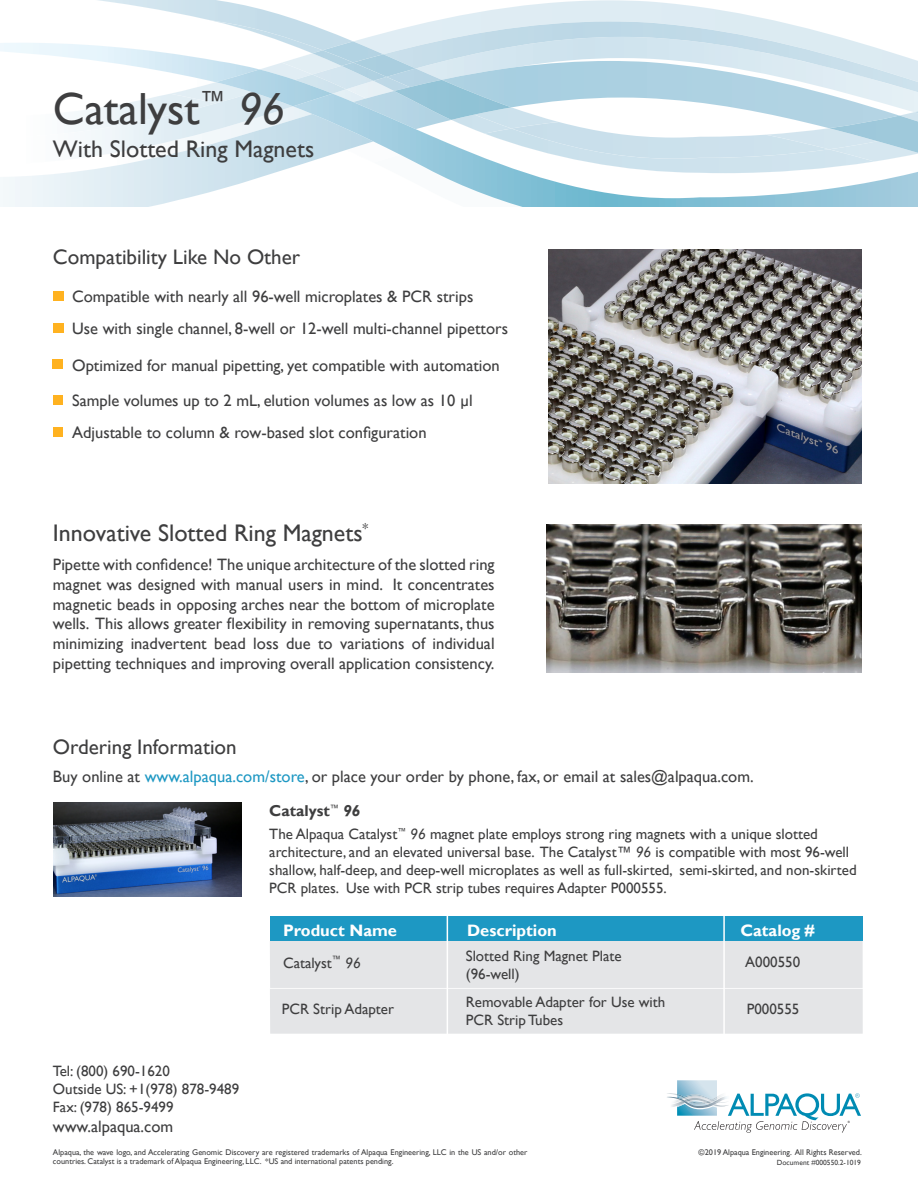
<style>
.page{position:relative;width:918px;height:1188px;background:#fff}
.page>*{position:absolute;margin:0;border:0;box-sizing:border-box;transform-origin:0 0}
.t1{font:45px "Gill Sans";color:#3e3e3f}
.t2{font:24px "Gill Sans";color:#3e3e3f}
.t3{font:21px "Gill Sans";color:#3e3e3f}
.t4{font:16.5px/19.8px "Gill Sans";color:#3e3e3f;text-align:justify}
.t5{font:700 16.5px "Gill Sans";color:#fff}
.t6{font:700 15.75px "Gill Sans";color:#3e3e3f}
.t7{font:15px/18px "Gill Sans";color:#3e3e3f}
.t8{font:8.25px/9.9px "Gill Sans";color:#3e3e3f}
.t9{font:7.5px "Gill Sans";color:#3e3e3f}
.t10{font:3px "Arial";color:#231f20}
.s1{font-style:italic}
.s2{color:#1e98c3}
</style>
<div class="page">
<img style="left:442px;top:75px;width:476px;height:5px">
<img style="left:216px;top:75px;width:117px;height:6px">
<img style="left:410px;top:75px;width:32px;height:5px">
<img style="left:387px;top:77px;width:23px;height:4px">
<svg style="left:0;top:81px;width:918px;height:126px"></svg>
<img style="left:829px;top:149px;width:45px;height:13px">
<img style="left:829px;top:153px;width:89px;height:8px">
<img style="left:394px;top:80px;width:524px;height:73px">
<img style="left:387px;top:75px;width:29px;height:2px">
<svg style="left:0;top:0;width:918px;height:75px"></svg>
<img style="left:341px;top:63px;width:46px;height:18px">
<svg style="left:667px;top:1080px;width:194px;height:53px"></svg>
<img style="left:53px;top:803px;width:189px;height:93px">
<img style="left:548px;top:249px;width:314px;height:235px">
<div style="left:53px;top:292px;width:10px;height:9px;background:#ffb220"></div>
<div style="left:52px;top:359px;width:10px;height:9px;background:#ffb220"></div>
<div style="left:53px;top:395px;width:10px;height:9px;background:#ffb220"></div>
<div style="left:53px;top:427px;width:10px;height:10px;background:#ffb220"></div>
<div style="left:53px;top:324px;width:10px;height:9px;background:#ffb220"></div>
<img style="left:547px;top:525px;width:315px;height:147px">
<div style="left:270px;top:916px;width:593px;height:25px;background:#1d98c3"></div>
<div style="left:270px;top:941px;width:593px;height:93px;background:#e4e5e7"></div>
<hr style="left:447px;top:909px;width:1px;height:147px;background:#fff">
<hr style="left:723px;top:909px;width:2px;height:147px;background:#fff">
<p class="t1" style="left:53px;top:83px;width:234px">Catalyst<sup>™</sup> <span class="s1">96</span></p>
<p class="t2" style="left:53px;top:135px;width:263px">With Slotted Ring Magnets</p>
<p class="t3" style="left:53px;top:244px;width:249px">Compatibility Like No Other</p>
<p class="t4" style="left:72px;top:287px;width:403px">Compatible with nearly all 96-well microplates &amp; PCR strips</p>
<p class="t4" style="left:72px;top:319px;width:437px">Use with single channel, 8-well or 12-well multi-channel pipettors</p>
<p class="t4" style="left:72px;top:355px;width:429px">Optimized for manual pipetting, yet compatible with automation</p>
<p class="t4" style="left:72px;top:391px;width:402px">Sample volumes up to 2 mL, elution volumes as low as 10 µl</p>
<p class="t4" style="left:72px;top:423px;width:356px">Adjustable to column &amp; row-based slot configuration</p>
<p class="t2" style="left:53px;top:519px;width:317px">Innovative Slotted Ring Magnets<sup>*</sup></p>
<p class="t4" style="left:53px;top:555px;width:443px">Pipette with confidence! The unique architecture of the slotted ring magnet was designed with manual users in mind. It concentrates magnetic beads in opposing arches near the bottom of microplate wells. This allows greater flexibility in removing supernatants, thus minimizing inadvertent bead loss due to variations of individual pipetting techniques and improving overall application consistency.</p>
<p class="t3" style="left:53px;top:735px;width:185px">Ordering Information</p>
<p class="t4" style="left:53px;top:767px;width:702px">Buy online at <span class="s2">www.alpaqua.com/store</span>, or place your order by phone, fax, or email at sales@alpaqua.com.</p>
<p class="t6" style="left:269px;top:801px;width:92px">Catalyst<sup>™</sup> <span class="s1">96</span></p>
<p class="t7" style="left:269px;top:826px;width:589px">The Alpaqua Catalyst<sup>™</sup> <span class="s1">96</span> magnet plate employs strong ring magnets with a unique slotted architecture, and an elevated universal base. The Catalyst™ <span class="s1">96</span> is compatible with most 96-well shallow, half-deep, and deep-well microplates as well as full-skirted, semi-skirted, and non-skirted PCR plates. Use with PCR strip tubes requires Adapter P000555.</p>
<p class="t5" style="left:283px;top:920px;width:115px">Product Name</p>
<p class="t5" style="left:467px;top:920px;width:91px">Description</p>
<p class="t5" style="left:740px;top:920px;width:76px">Catalog #</p>
<p class="t7" style="left:283px;top:954px;width:79px">Catalyst<sup>™</sup> <span class="s1">96</span></p>
<p class="t7" style="left:466px;top:947px;width:157px">Slotted Ring Magnet Plate</p>
<p class="t7" style="left:466px;top:965px;width:55px">(96-well)</p>
<p class="t7" style="left:745px;top:953px;width:57px">A000550</p>
<p class="t7" style="left:53px;top:1063px;width:118px">Tel: (800) 690-1620</p>
<p class="t7" style="left:53px;top:1081px;width:188px">Outside US: +1(978) 878-9489</p>
<p class="t7" style="left:53px;top:1099px;width:122px">Fax: (978) 865-9499</p>
<p class="t4" style="left:53px;top:1117px;width:122px">www.alpaqua.com</p>
<p class="t7" style="left:282px;top:1001px;width:114px">PCR Strip Adapter</p>
<p class="t7" style="left:466px;top:993px;width:201px">Removable Adapter for Use with</p>
<p class="t7" style="left:466px;top:1011px;width:99px">PCR Strip Tubes</p>
<p class="t7" style="left:747px;top:1001px;width:54px">P000555</p>
<p class="t10" style="left:848px;top:1120px;width:4px">®</p>
<p class="t8" style="left:53px;top:1147px;width:476px">Alpaqua, the wave logo, and Accelerating Genomic Discovery are registered trademarks of Alpaqua Engineering, LLC in the US and/or other countries. Catalyst is a trademark of Alpaqua Engineering, LLC. *US and international patents pending.</p>
<p class="t8" style="left:699px;top:1147px;width:165px">©2019 Alpaqua Engineering. All Rights Reserved.</p>
<p class="t9" style="left:777px;top:1158px;width:86px">Document #000550.2-1019</p>
</div>
